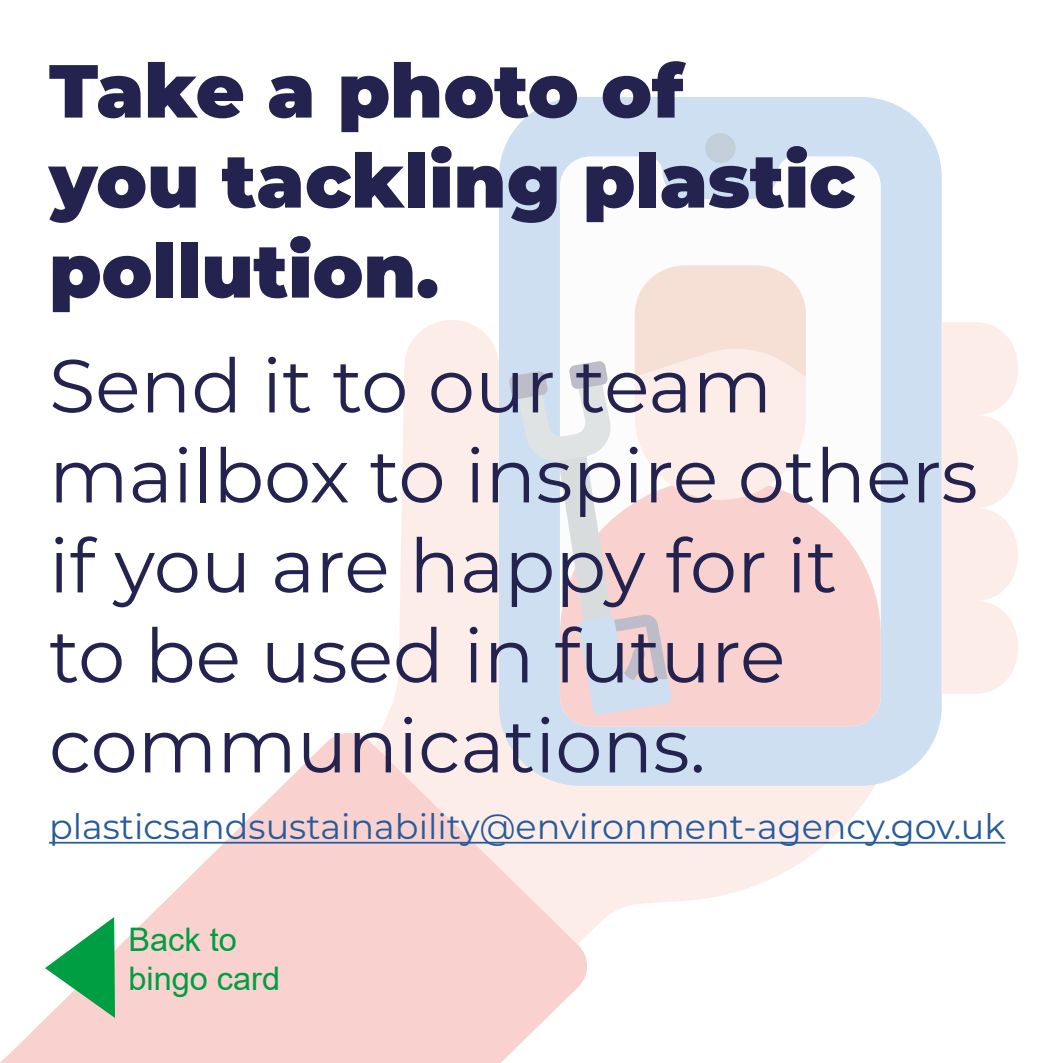
<style>
.page{position:relative;width:1063px;height:1063px;background:#fff}
.page>*{position:absolute;margin:0;border:0;box-sizing:border-box;transform-origin:0 0}
.t1{font:75px/90px "Montserrat";color:#242350}
.t2{font:900 75px/90px "Montserrat";color:#242350}
.t3{font:35px "Montserrat";color:#275b9b}
.t4{font:32.5px/39px "Arial";color:#009e43}
</style>
<div class="page">
<svg style="left:381px;top:320px;width:532px;height:612px;fill:#fdede9"></svg>
<div style="left:499px;top:97px;width:443px;height:689px;background:#cddff0;border-radius:80px"></div>
<svg style="left:560px;top:156px;width:321px;height:322px;background:#f8f9fa"></svg>
<svg style="left:566px;top:478px;width:315px;height:248px;background:#f9dbd8"></svg>
<div style="left:705px;top:133px;width:31px;height:30px;background:#c2cfd9;border-radius:50%"></div>
<svg style="left:942px;top:322px;width:76px;height:372px;background:#fdefeb"></svg>
<svg style="left:0;top:730px;width:590px;height:333px;fill:#f9d2cf"></svg>
<svg style="left:509px;top:265px;width:297px;height:450px"></svg>
<hr style="left:49px;top:842px;width:956px;height:2px;background:#275b9b">
<svg style="left:45px;top:917px;width:70px;height:101px"></svg>
<p class="t2" style="left:49px;top:41px;width:808px">Take a photo of<br>you tackling plastic pollution.</p>
<p class="t1" style="left:49px;top:338px;width:930px">Send it to our team mailbox to inspire others if you are happy for it<br>to be used in future communications.</p>
<p class="t3" style="left:49px;top:803px;width:958px">plasticsandsustainability@environment-agency.gov.uk</p>
<p class="t4" style="left:128px;top:919px;width:153px">Back to bingo card</p>
</div>
